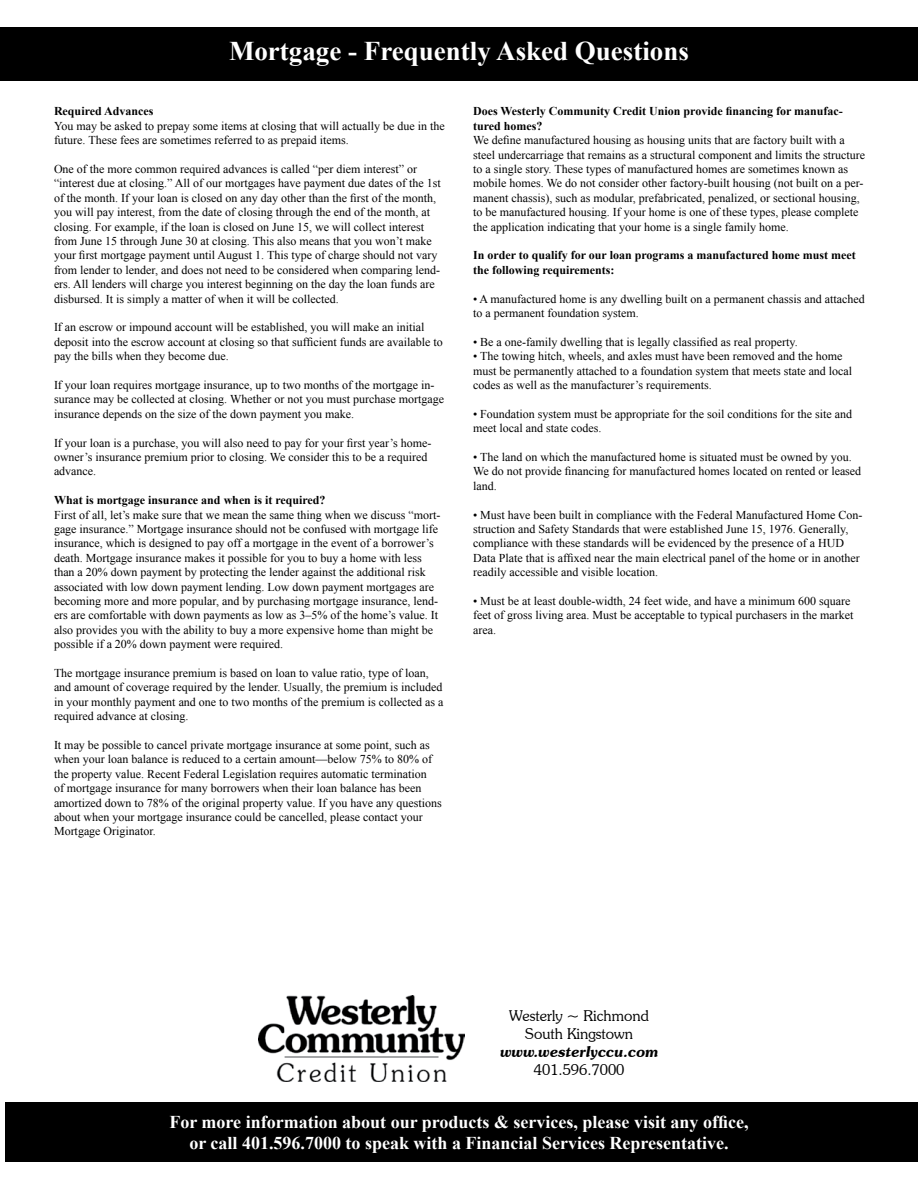
<style>
.page{position:relative;width:918px;height:1188px;background:#fff}
.page>*{position:absolute;margin:0;border:0;box-sizing:border-box;transform-origin:0 0}
.t1{font:700 27px "Times New Roman";color:#fff}
.t2{font:700 18px/21.6px "Times New Roman";color:#fff;text-align:center}
.t3{font:300 15px/18px "Souvenir IT Cby BT";color:#000;text-align:center}
.t4{font:italic 600 15px "Souvenir IT Cby BT";color:#000}
.t5{font:12px/14.4px "Times New Roman";color:#000}
.t6{font:700 12px/14.4px "Times New Roman";color:#000}
</style>
<div class="page">
<div style="left:5px;top:1103px;width:913px;height:59px;background:#000"></div>
<div style="left:0;top:27px;width:918px;height:54px;background:#000"></div>
<img style="left:258px;top:996px;width:206px;height:85px">
<h1 class="t1" style="left:229px;top:33px;width:461px">Mortgage - Frequently Asked Questions</h1>
<p class="t6" style="left:54px;top:104px;width:101px">Required Advances</p>
<p class="t5" style="left:54px;top:118px;width:392px">You may be asked to prepay some items at closing that will actually be due in the future. These fees are sometimes referred to as prepaid items.</p>
<p class="t5" style="left:54px;top:162px;width:388px">One of the more common required advances is called “per diem interest” or “interest due at closing.” All of our mortgages have payment due dates of the 1st of the month. If your loan is closed on any day other than the first of the month, you will pay interest, from the date of closing through the end of the month, at closing. For example, if the loan is closed on June 15, we will collect interest from June 15 through June 30 at closing. This also means that you won’t make your first mortgage payment until August 1. This type of charge should not vary from lender to lender, and does not need to be considered when comparing lend&shy;ers. All lenders will charge you interest beginning on the day the loan funds are disbursed. It is simply a matter of when it will be collected.</p>
<p class="t5" style="left:54px;top:320px;width:390px">If an escrow or impound account will be established, you will make an initial deposit into the escrow account at closing so that sufficient funds are available to pay the bills when they become due.</p>
<p class="t5" style="left:54px;top:378px;width:392px">If your loan requires mortgage insurance, up to two months of the mortgage in&shy;surance may be collected at closing. Whether or not you must purchase mortgage insurance depends on the size of the down payment you make.</p>
<p class="t5" style="left:54px;top:435px;width:379px">If your loan is a purchase, you will also need to pay for your first year’s home&shy;owner’s insurance premium prior to closing. We consider this to be a required advance.</p>
<p class="t6" style="left:54px;top:493px;width:273px">What is mortgage insurance and when is it required?</p>
<p class="t5" style="left:54px;top:507px;width:388px">First of all, let’s make sure that we mean the same thing when we discuss “mort&shy;gage insurance.” Mortgage insurance should not be confused with mortgage life insurance, which is designed to pay off a mortgage in the event of a borrower’s death. Mortgage insurance makes it possible for you to buy a home with less than a 20% down payment by protecting the lender against the additional risk associated with low down payment lending. Low down payment mortgages are becoming more and more popular, and by purchasing mortgage insurance, lend&shy;ers are comfortable with down payments as low as 3–5% of the home’s value. It also provides you with the ability to buy a more expensive home than might be possible if a 20% down payment were required.</p>
<p class="t5" style="left:54px;top:666px;width:391px">The mortgage insurance premium is based on loan to value ratio, type of loan, and amount of coverage required by the lender. Usually, the premium is included in your monthly payment and one to two months of the premium is collected as a required advance at closing.</p>
<p class="t5" style="left:54px;top:738px;width:389px">It may be possible to cancel private mortgage insurance at some point, such as when your loan balance is reduced to a certain amount—below 75% to 80% of the property value. Recent Federal Legislation requires automatic termination<br>of mortgage insurance for many borrowers when their loan balance has been amortized down to 78% of the original property value. If you have any questions about when your mortgage insurance could be cancelled, please contact your Mortgage Originator.</p>
<p class="t6" style="left:473px;top:104px;width:371px">Does Westerly Community Credit Union provide financing for manufac&shy;tured homes?</p>
<p class="t5" style="left:473px;top:133px;width:394px">We define manufactured housing as housing units that are factory built with a steel undercarriage that remains as a structural component and limits the structure to a single story. These types of manufactured homes are sometimes known as mobile homes. We do not consider other factory-built housing (not built on a per&shy;manent chassis), such as modular, prefabricated, penalized, or sectional housing, to be manufactured housing. If your home is one of these types, please complete the application indicating that your home is a single family home.</p>
<p class="t6" style="left:473px;top:248px;width:384px">In order to qualify for our loan programs a manufactured home must meet the following requirements:</p>
<p class="t5" style="left:473px;top:291px;width:393px">• A manufactured home is any dwelling built on a permanent chassis and attached to a permanent foundation system.</p>
<p class="t5" style="left:473px;top:334px;width:326px">• Be a one-family dwelling that is legally classified as real property.</p>
<p class="t5" style="left:473px;top:349px;width:381px">• The towing hitch, wheels, and axles must have been removed and the home must be permanently attached to a foundation system that meets state and local codes as well as the manufacturer’s requirements.</p>
<p class="t5" style="left:473px;top:406px;width:381px">• Foundation system must be appropriate for the soil conditions for the site and meet local and state codes.</p>
<p class="t5" style="left:473px;top:450px;width:390px">• The land on which the manufactured home is situated must be owned by you.<br>We do not provide financing for manufactured homes located on rented or leased land.</p>
<p class="t5" style="left:473px;top:507px;width:391px">• Must have been built in compliance with the Federal Manufactured Home Con&shy;struction and Safety Standards that were established June 15, 1976. Generally, compliance with these standards will be evidenced by the presence of a HUD Data Plate that is affixed near the main electrical panel of the home or in another readily accessible and visible location.</p>
<p class="t5" style="left:473px;top:594px;width:382px">• Must be at least double-width, 24 feet wide, and have a minimum 600 square feet of gross living area. Must be acceptable to typical purchasers in the market area.</p>
<p class="t3" style="left:509px;top:1006px;width:141px">Westerly ~ Richmond<br>South Kingstown</p>
<p class="t4" style="left:500px;top:1042px;width:160px">www.westerlyccu.com</p>
<p class="t3" style="left:534px;top:1060px;width:92px">401.596.7000</p>
<h2 class="t2" style="left:169px;top:1111px;width:581px">For more information about our products &amp; services, please visit any office, or call 401.596.7000 to speak with a Financial Services Representative.</h2>
</div>
